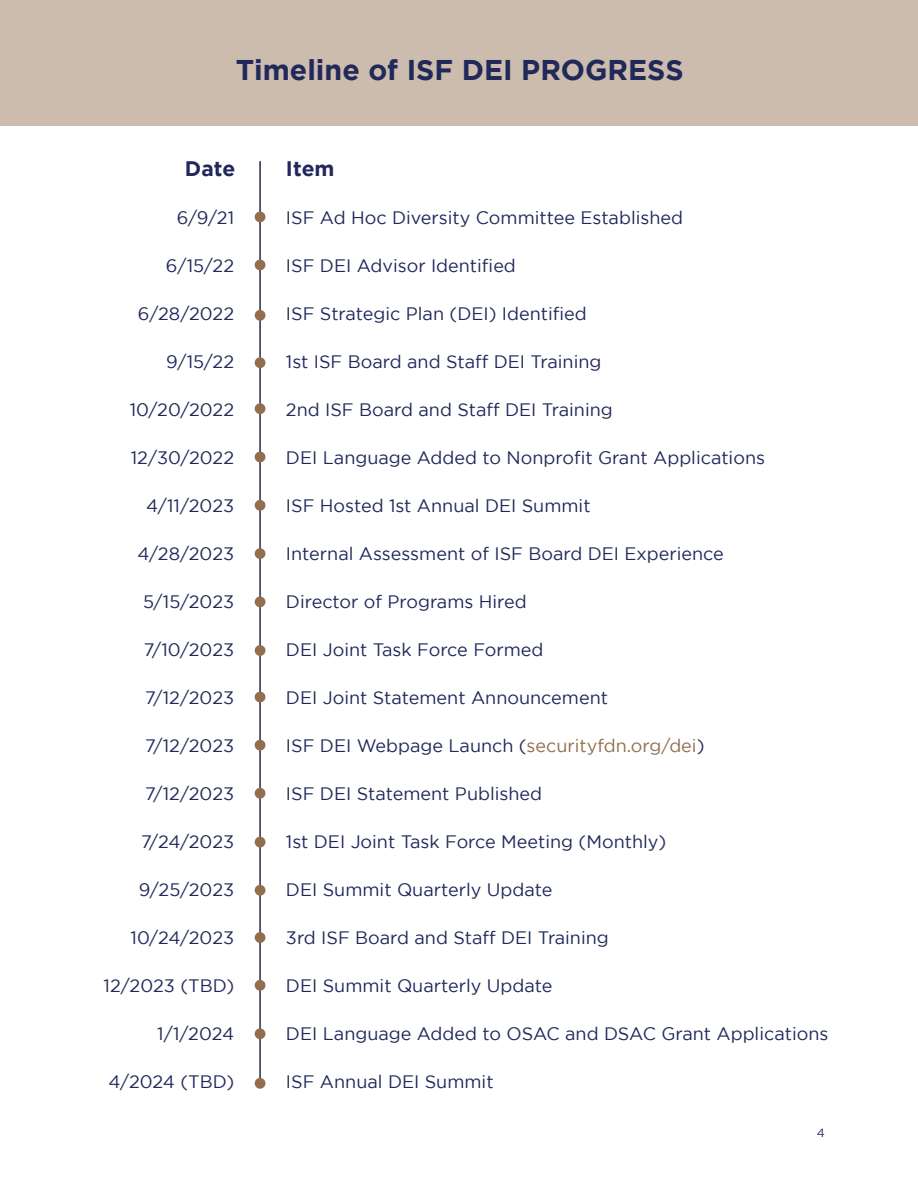
<style>
.page{position:relative;width:918px;height:1188px;background:#fff}
.page>*{position:absolute;margin:0;border:0;box-sizing:border-box;transform-origin:0 0}
.t1{font:700 28.5px "Gotham";color:#21285a}
.t2{font:700 21px "Gotham";color:#21285a}
.t3{font:18px "Gotham";color:#21285a}
.t4{font:12px "Gotham";color:#21285a}
.s1{color:#926e4d}
</style>
<div class="page">
<hr style="left:259px;top:161px;width:2px;height:926px;background:#21285a">
<div style="left:255px;top:212px;width:10px;height:10px;background:#926e4d;border-radius:50%"></div>
<div style="left:255px;top:260px;width:10px;height:10px;background:#926e4d;border-radius:50%"></div>
<div style="left:255px;top:310px;width:10px;height:11px;background:#926e4d;border-radius:50%"></div>
<div style="left:255px;top:357px;width:10px;height:11px;background:#926e4d;border-radius:50%"></div>
<div style="left:255px;top:403px;width:10px;height:11px;background:#926e4d;border-radius:50%"></div>
<div style="left:255px;top:452px;width:10px;height:10px;background:#926e4d;border-radius:50%"></div>
<div style="left:255px;top:500px;width:10px;height:11px;background:#926e4d;border-radius:50%"></div>
<div style="left:255px;top:548px;width:10px;height:11px;background:#926e4d;border-radius:50%"></div>
<div style="left:255px;top:596px;width:10px;height:11px;background:#926e4d;border-radius:50%"></div>
<div style="left:255px;top:645px;width:10px;height:11px;background:#926e4d;border-radius:50%"></div>
<div style="left:255px;top:692px;width:10px;height:10px;background:#926e4d;border-radius:50%"></div>
<div style="left:255px;top:740px;width:10px;height:11px;background:#926e4d;border-radius:50%"></div>
<div style="left:255px;top:788px;width:10px;height:11px;background:#926e4d;border-radius:50%"></div>
<div style="left:255px;top:837px;width:10px;height:10px;background:#926e4d;border-radius:50%"></div>
<div style="left:255px;top:885px;width:10px;height:11px;background:#926e4d;border-radius:50%"></div>
<div style="left:255px;top:932px;width:10px;height:11px;background:#926e4d;border-radius:50%"></div>
<div style="left:255px;top:980px;width:10px;height:11px;background:#926e4d;border-radius:50%"></div>
<div style="left:0;top:0;width:918px;height:126px;background:#ccbcad"></div>
<div style="left:255px;top:1028px;width:10px;height:11px;background:#926e4d;border-radius:50%"></div>
<div style="left:255px;top:1078px;width:10px;height:11px;background:#926e4d;border-radius:50%"></div>
<h1 class="t1" style="left:236px;top:54px;width:449px">Timeline of ISF DEI PROGRESS</h1>
<p class="t2" style="left:185px;top:157px;width:52px">Date</p>
<p class="t2" style="left:286px;top:157px;width:50px">Item</p>
<p class="t3" style="left:177px;top:208px;width:59px">6/9/21</p>
<p class="t3" style="left:166px;top:256px;width:70px">6/15/22</p>
<p class="t3" style="left:138px;top:304px;width:98px">6/28/2022</p>
<p class="t3" style="left:166px;top:352px;width:69px">9/15/22</p>
<p class="t3" style="left:130px;top:400px;width:106px">10/20/2022</p>
<p class="t3" style="left:131px;top:448px;width:105px">12/30/2022</p>
<p class="t3" style="left:146px;top:496px;width:90px">4/11/2023</p>
<p class="t3" style="left:137px;top:544px;width:98px">4/28/2023</p>
<p class="t3" style="left:143px;top:592px;width:93px">5/15/2023</p>
<p class="t3" style="left:144px;top:640px;width:92px">7/10/2023</p>
<p class="t3" style="left:145px;top:688px;width:90px">7/12/2023</p>
<p class="t3" style="left:145px;top:736px;width:90px">7/12/2023</p>
<p class="t3" style="left:145px;top:784px;width:90px">7/12/2023</p>
<p class="t3" style="left:141px;top:832px;width:95px">7/24/2023</p>
<p class="t3" style="left:139px;top:880px;width:97px">9/25/2023</p>
<p class="t3" style="left:131px;top:928px;width:105px">10/24/2023</p>
<p class="t3" style="left:104px;top:976px;width:132px">12/2023 (TBD)</p>
<p class="t3" style="left:157px;top:1024px;width:78px">1/1/2024</p>
<p class="t3" style="left:109px;top:1072px;width:127px">4/2024 (TBD)</p>
<p class="t3" style="left:286px;top:208px;width:399px">ISF Ad Hoc Diversity Committee Established</p>
<p class="t3" style="left:286px;top:256px;width:231px">ISF DEI Advisor Identified</p>
<p class="t3" style="left:286px;top:304px;width:302px">ISF Strategic Plan (DEI) Identified</p>
<p class="t3" style="left:286px;top:352px;width:317px">1st ISF Board and Staff DEI Training</p>
<p class="t3" style="left:286px;top:400px;width:328px">2nd ISF Board and Staff DEI Training</p>
<p class="t3" style="left:286px;top:448px;width:481px">DEI Language Added to Nonprofit Grant Applications</p>
<p class="t3" style="left:286px;top:496px;width:306px">ISF Hosted 1st Annual DEI Summit</p>
<p class="t3" style="left:286px;top:544px;width:439px">Internal Assessment of ISF Board DEI Experience</p>
<p class="t3" style="left:286px;top:592px;width:242px">Director of Programs Hired</p>
<p class="t3" style="left:286px;top:640px;width:259px">DEI Joint Task Force Formed</p>
<p class="t3" style="left:286px;top:688px;width:324px">DEI Joint Statement Announcement</p>
<p class="t3" style="left:286px;top:736px;width:420px">ISF DEI Webpage Launch (<span class="s1">securityfdn.org/dei</span>)</p>
<p class="t3" style="left:286px;top:784px;width:258px">ISF DEI Statement Published</p>
<p class="t3" style="left:286px;top:832px;width:382px">1st DEI Joint Task Force Meeting (Monthly)</p>
<p class="t3" style="left:286px;top:880px;width:268px">DEI Summit Quarterly Update</p>
<p class="t3" style="left:286px;top:928px;width:324px">3rd ISF Board and Staff DEI Training</p>
<p class="t3" style="left:286px;top:976px;width:268px">DEI Summit Quarterly Update</p>
<p class="t3" style="left:286px;top:1024px;width:544px">DEI Language Added to OSAC and DSAC Grant Applications</p>
<p class="t3" style="left:286px;top:1072px;width:209px">ISF Annual DEI Summit</p>
<p class="t4" style="left:817px;top:1126px;width:10px">4</p>
</div>
